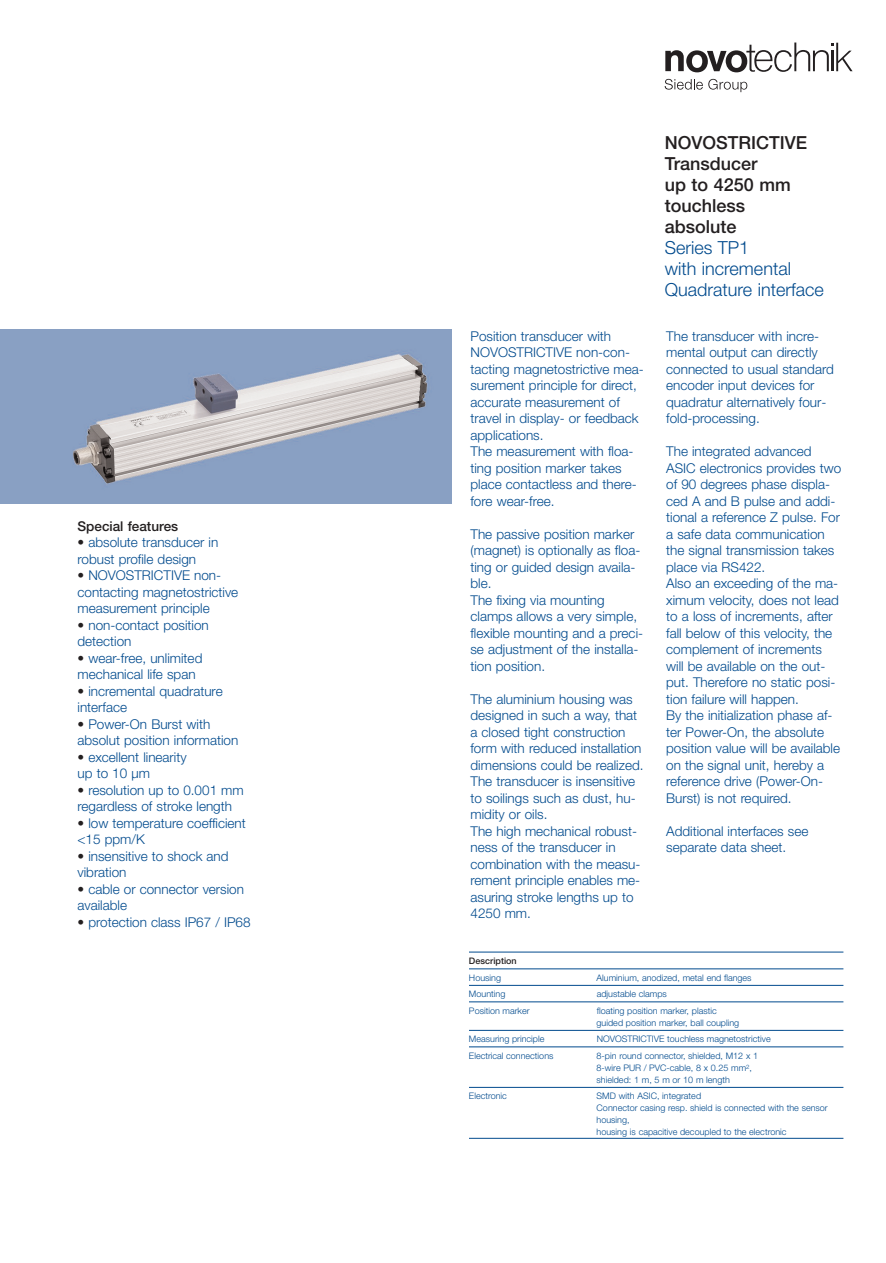
<style>
.page{position:relative;width:886px;height:1263px;background:#fff}
.page>*{position:absolute;margin:0;border:0;box-sizing:border-box;transform-origin:0 0}
.t1{font:500 18px/21px "Helvetica Neue";color:#231f20}
.t2{font:300 18px/21px "Helvetica Neue";color:#004a8d}
.t3{font:300 13.5px/16.5px "Helvetica Neue";color:#004a8d}
.t4{font:500 13.5px "Helvetica Neue";color:#231f20}
.t5{font:300 9px/12px "Helvetica Neue";color:#004a8d}
.t6{font:500 9px "Helvetica Neue";color:#231f20}
.s1{color:#231f20}
</style>
<div class="page">
<svg style="left:665px;top:43px;width:187px;height:30px"></svg>
<svg style="left:664px;top:79px;width:38px;height:11px"></svg>
<svg style="left:708px;top:79px;width:39px;height:13px"></svg>
<hr style="left:469px;top:952px;width:374px;height:1px;background:#004a8d">
<hr style="left:469px;top:968px;width:374px;height:1px;background:#004a8d">
<hr style="left:469px;top:985px;width:374px;height:1px;background:#004a8d">
<hr style="left:469px;top:1001px;width:374px;height:1px;background:#004a8d">
<hr style="left:469px;top:1030px;width:374px;height:1px;background:#004a8d">
<hr style="left:469px;top:1046px;width:374px;height:1px;background:#004a8d">
<hr style="left:469px;top:1087px;width:374px;height:1px;background:#004a8d">
<hr style="left:469px;top:1138px;width:374px;height:1px;background:#004a8d">
<img style="left:0;top:330px;width:452px;height:174px">
<p class="t4" style="left:77px;top:521px;width:102px">Special features</p>
<p class="t3" style="left:77px;top:534px;width:142px"><span class="s1">•</span> absolute transducer in robust profile design</p>
<p class="t3" style="left:77px;top:567px;width:162px"><span class="s1">•</span> NOVOSTRICTIVE non&shy;contacting magnetostrictive measurement principle</p>
<p class="t3" style="left:77px;top:616px;width:133px"><span class="s1">•</span> non-contact position detection</p>
<p class="t3" style="left:77px;top:649px;width:126px"><span class="s1">•</span> wear-free, unlimited mechanical life span</p>
<p class="t3" style="left:77px;top:682px;width:147px"><span class="s1">•</span> incremental quadrature interface</p>
<p class="t3" style="left:77px;top:715px;width:162px"><span class="s1">•</span> Power-On Burst with absolut position information</p>
<p class="t3" style="left:77px;top:748px;width:111px"><span class="s1">•</span> excellent linearity up to 10 µm</p>
<p class="t3" style="left:77px;top:781px;width:168px"><span class="s1">•</span> resolution up to 0.001 mm regardless of stroke length</p>
<p class="t3" style="left:77px;top:814px;width:170px"><span class="s1">•</span> low temperature coefficient &lt;15 ppm/K</p>
<p class="t3" style="left:77px;top:847px;width:153px"><span class="s1">•</span> insensitive to shock and vibration</p>
<p class="t3" style="left:77px;top:880px;width:168px"><span class="s1">•</span> cable or connector version available</p>
<p class="t3" style="left:77px;top:913px;width:174px"><span class="s1">•</span> protection class IP67 / IP68</p>
<p class="t3" style="left:470px;top:327px;width:175px">Position transducer with<br>NOVOSTRICTIVE non-con&shy;tacting magnetostrictive mea&shy;surement principle for direct, accurate measurement of travel in display- or feedback applications.<br>The measurement with floa&shy;ting position marker takes place contactless and there&shy;fore wear-free.</p>
<p class="t3" style="left:470px;top:525px;width:174px">The passive position marker (magnet) is optionally as floa&shy;ting or guided design availa&shy;ble.<br>The fixing via mounting clamps allows a very simple, flexible mounting and a preci&shy;se adjustment of the installa&shy;tion position.</p>
<p class="t3" style="left:470px;top:690px;width:174px">The aluminium housing was designed in such a way, that a closed tight construction form with reduced installation dimensions could be realized.<br>The transducer is insensitive to soilings such as dust, hu&shy;midity or oils.<br>The high mechanical robust&shy;ness of the transducer in combination with the measu&shy;rement principle enables me&shy;asuring stroke lengths up to<br>4250 mm.</p>
<h1 class="t1" style="left:664px;top:134px;width:144px">NOVOSTRICTIVE<br>Transducer<br>up to 4250 mm touchless absolute</h1>
<h1 class="t2" style="left:664px;top:237px;width:160px">Series TP1<br>with incremental<br>Quadrature interface</h1>
<p class="t3" style="left:666px;top:327px;width:169px">The transducer with incre&shy;mental output can directly connected to usual standard encoder input devices for quadratur alternatively four&shy;fold-processing.</p>
<p class="t3" style="left:666px;top:443px;width:176px">The integrated advanced<br>ASIC electronics provides two of 90 degrees phase displa&shy;ced A and B pulse and addi&shy;tional a reference Z pulse. For a safe data communication the signal transmission takes place via RS422.<br>Also an exceeding of the ma&shy;ximum velocity, does not lead to a loss of increments, after fall below of this velocity, the complement of increments will be available on the out&shy;put. Therefore no static posi&shy;tion failure will happen.<br>By the initialization phase af&shy;ter Power-On, the absolute position value will be available on the signal unit, hereby a reference drive (Power-On-<br>Burst) is not required.</p>
<p class="t3" style="left:666px;top:822px;width:144px">Additional interfaces see separate data sheet.</p>
<p class="t6" style="left:469px;top:958px;width:49px">Description</p>
<p class="t5" style="left:469px;top:971px;width:34px">Housing</p>
<p class="t5" style="left:596px;top:971px;width:156px">Aluminium, anodized, metal end flanges</p>
<p class="t5" style="left:469px;top:988px;width:38px">Mounting</p>
<p class="t5" style="left:596px;top:988px;width:72px">adjustable clamps</p>
<p class="t5" style="left:469px;top:1004px;width:62px">Position marker</p>
<p class="t5" style="left:596px;top:1004px;width:144px">floating position marker, plastic guided position marker, ball coupling</p>
<p class="t5" style="left:469px;top:1033px;width:77px">Measuring principle</p>
<p class="t5" style="left:596px;top:1033px;width:175px">NOVOSTRICTIVE touchless magnetostrictive</p>
<p class="t5" style="left:469px;top:1049px;width:86px">Electrical connections</p>
<p class="t5" style="left:596px;top:1049px;width:163px">8-pin round connector, shielded, M12 x 1<br>8-wire PUR / PVC-cable, 8 x 0.25 mm<sup>2</sup>, shielded: 1 m, 5 m or 10 m length</p>
<p class="t5" style="left:469px;top:1090px;width:39px">Electronic</p>
<p class="t5" style="left:596px;top:1090px;width:232px">SMD with ASIC, integrated<br>Connector casing resp. shield is connected with the sensor housing,<br>housing is capacitive decoupled to the electronic</p>
</div>
